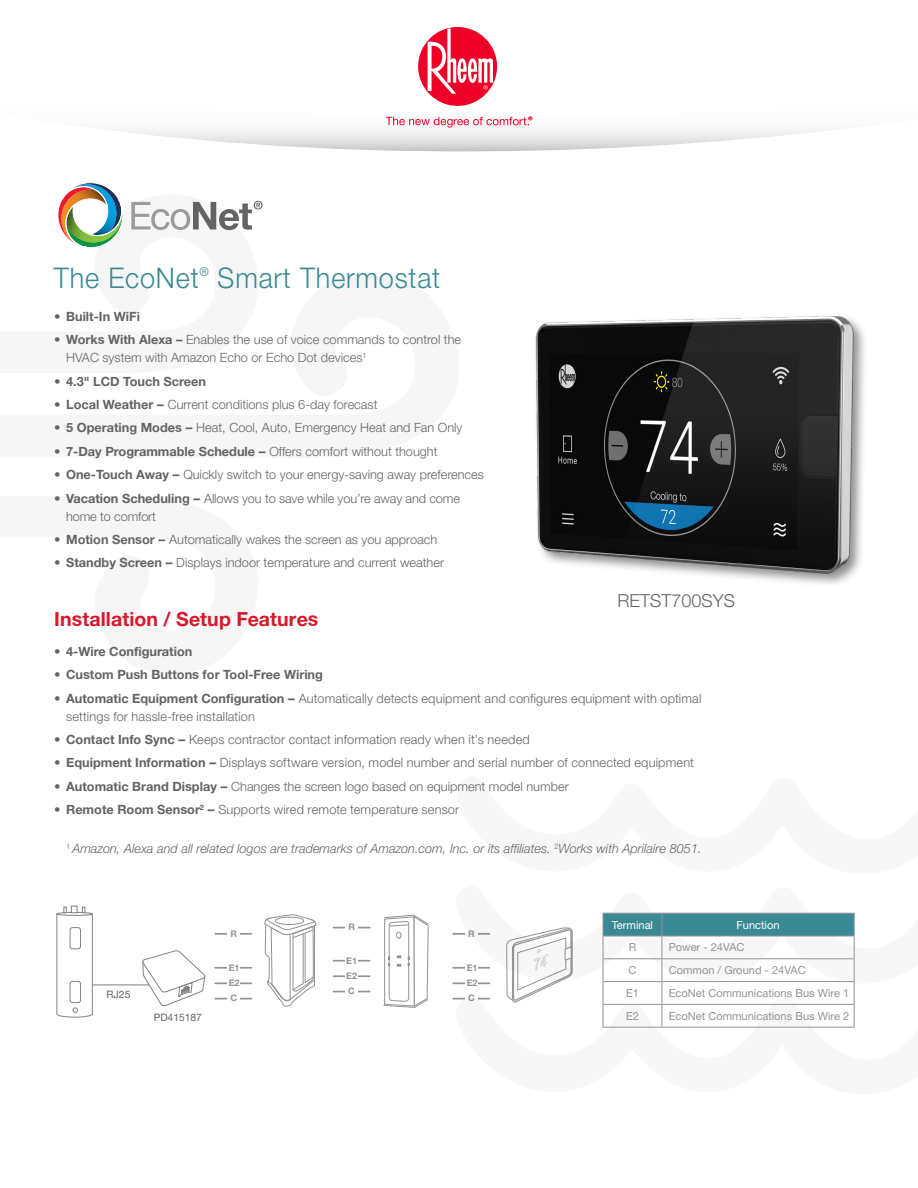
<style>
.page{position:relative;width:918px;height:1188px;background:#fff}
.page>*{position:absolute;margin:0;border:0;box-sizing:border-box;transform-origin:0 0}
.t1{font:300 28.5px "Rheem Sans";letter-spacing:.03em;color:#398a94;scale:.95 1}
.sub_sub_head{font:700 19.5px "Rheem Sans";letter-spacing:.005em;color:#d9182b}
.t2{font:300 18px "Rheem Sans";color:#636366}
.t3{font:300 12.75px/18px "Rheem Sans";color:#636366}
.t4{font:italic 300 12.75px "Rheem Sans";color:#636366}
.t5{font:700 12.75px "Rheem Sans";color:#636366}
.t6{font:300 12.3px "Rheem Sans";color:#398a94;scale:.95 1}
.t7{font:11.1px "Rheem Sans";color:#919396}
.t8{font:11.1px "Rheem Sans";color:#fff}
.body{font:10.35px "Rheem Sans";color:#636366}
.t9{font:700 9px/15.5px "Rheem Sans";color:#919396;text-align:justify}
.t10{font:italic 700 7.8px/9.4px "Rheem Sans";color:#919396;text-align:center}
.s1{font-weight:700}
.s2{font-weight:700;font-size:13.5px}
</style>
<div class="page">
<div style="left:533px;top:313px;width:335px;height:274px;background:#231f20;opacity:.5"></div>
<img style="left:534px;top:314px;width:321px;height:261px">
<svg style="left:107px;top:74px;width:728px;height:78px"></svg>
<div style="left:418px;top:27px;width:79px;height:79px;background:#ef0027;border-radius:50%"></div>
<svg style="left:428px;top:28px;width:65px;height:66px"></svg>
<svg style="left:386px;top:116px;width:146px;height:12px"></svg>
<svg style="left:456px;top:912px;width:399px;height:84px"></svg>
<svg style="left:603px;top:913px;width:252px;height:114px"></svg>
<hr style="left:603px;top:1027px;width:59px;height:1px;background:#919396">
<hr style="left:662px;top:1027px;width:193px;height:1px;background:#919396">
<hr style="left:92px;top:984px;width:57px;height:1px;background:#8a8c8f">
<svg style="left:142px;top:950px;width:64px;height:57px"></svg>
<div style="left:71px;top:906px;width:6px;height:7px;border:1px solid #808285"></div>
<svg style="left:56px;top:907px;width:37px;height:111px"></svg>
<hr style="left:333px;top:960px;width:37px;height:2px;background:#919396">
<div style="left:346px;top:954px;width:12px;height:14px;background:#fff"></div>
<hr style="left:333px;top:975px;width:37px;height:2px;background:#919396">
<div style="left:346px;top:970px;width:12px;height:14px;background:#fff"></div>
<hr style="left:333px;top:991px;width:37px;height:1px;background:#919396">
<div style="left:346px;top:985px;width:12px;height:14px;background:#fff"></div>
<hr style="left:333px;top:927px;width:37px;height:1px;background:#919396">
<div style="left:346px;top:921px;width:12px;height:14px;background:#fff"></div>
<hr style="left:453px;top:933px;width:36px;height:2px;background:#919396">
<div style="left:465px;top:927px;width:13px;height:14px;background:#f7f7f7"></div>
<hr style="left:453px;top:967px;width:36px;height:2px;background:#919396">
<div style="left:465px;top:961px;width:13px;height:14px;background:#fff"></div>
<hr style="left:453px;top:982px;width:36px;height:2px;background:#919396">
<div style="left:465px;top:977px;width:13px;height:14px;background:#fff"></div>
<hr style="left:453px;top:998px;width:36px;height:1px;background:#919396">
<div style="left:465px;top:992px;width:13px;height:14px;background:#f7f7f7"></div>
<hr style="left:215px;top:933px;width:36px;height:2px;background:#919396">
<div style="left:227px;top:927px;width:13px;height:14px;background:#fff"></div>
<hr style="left:215px;top:967px;width:36px;height:2px;background:#919396">
<div style="left:227px;top:961px;width:13px;height:14px;background:#fff"></div>
<hr style="left:215px;top:982px;width:36px;height:2px;background:#919396">
<div style="left:227px;top:977px;width:13px;height:14px;background:#fff"></div>
<hr style="left:215px;top:998px;width:36px;height:1px;background:#919396">
<div style="left:227px;top:992px;width:13px;height:14px;background:#fff"></div>
<svg style="left:383px;top:915px;width:46px;height:93px"></svg>
<svg style="left:264px;top:914px;width:52px;height:93px"></svg>
<div style="left:275px;top:917px;width:29px;height:7px;background:#fff;border-radius:50%"></div>
<div style="left:275px;top:917px;width:29px;height:8px;border:1px solid #919396;border-radius:50%"></div>
<svg style="left:506px;top:928px;width:67px;height:75px"></svg>
<svg style="left:57px;top:182px;width:66px;height:66px"></svg>
<svg style="left:131px;top:201px;width:132px;height:29px"></svg>
<p class="t1" style="left:54px;top:260px;width:154px">The EcoNet</p>
<p class="t6" style="left:200px;top:264px;width:11px">®</p>
<p class="t1" style="left:218px;top:260px;width:236px">Smart Thermostat</p>
<p class="t5" style="left:54px;top:308px;width:87px">• Built-In WiFi</p>
<p class="t3" style="left:66px;top:331px;width:397px;text-indent:-12px"><span class="s1">• Works With Alexa –</span> Enables the use of voice commands to control the<br>HVAC system with Amazon Echo or Echo Dot devices<sup>1</sup></p>
<p class="t5" style="left:54px;top:373px;width:153px">• 4.3" LCD Touch Screen</p>
<p class="t3" style="left:54px;top:396px;width:325px"><span class="s1">• Local Weather</span> <span class="s2">–</span> Current conditions plus 6-day forecast</p>
<p class="t3" style="left:54px;top:419px;width:410px"><span class="s1">• 5 Operating Modes</span> <span class="s2">–</span> Heat, Cool, Auto, Emergency Heat and Fan Only</p>
<p class="t3" style="left:54px;top:443px;width:385px"><span class="s1">• 7-Day Programmable Schedule</span> <span class="s2">–</span> Offers comfort without thought</p>
<p class="t3" style="left:54px;top:466px;width:431px"><span class="s1">• One-Touch Away</span> <span class="s2">–</span> Quickly switch to your energy-saving away preferences</p>
<p class="t3" style="left:66px;top:490px;width:395px;text-indent:-12px"><span class="s1">• Vacation Scheduling</span> <span class="s2">–</span> Allows you to save while you’re away and come home to comfort</p>
<p class="t3" style="left:54px;top:531px;width:385px"><span class="s1">• Motion Sensor</span> <span class="s2">–</span> Automatically wakes the screen as you approach</p>
<p class="t3" style="left:54px;top:554px;width:391px"><span class="s1">• Standby Screen</span> <span class="s2">–</span> Displays indoor temperature and current weather</p>
<p class="t2" style="left:617px;top:590px;width:119px">RETST700SYS</p>
<p class="sub_sub_head" style="left:54px;top:606px;width:266px">Installation / Setup Features</p>
<p class="t5" style="left:54px;top:643px;width:140px">• 4-Wire Configuration</p>
<p class="t5" style="left:54px;top:667px;width:270px">• Custom Push Buttons for Tool-Free Wiring</p>
<p class="t3" style="left:66px;top:690px;width:637px;text-indent:-12px"><span class="s1">• Automatic Equipment Configuration</span> <span class="s2">–</span> Automatically detects equipment and configures equipment with optimal settings for hassle-free installation</p>
<p class="t3" style="left:54px;top:731px;width:477px"><span class="s1">• Contact Info Sync</span> <span class="s2">–</span> Keeps contractor contact information ready when it’s needed</p>
<p class="t3" style="left:54px;top:754px;width:641px"><span class="s1">• Equipment Information</span> <span class="s2">–</span> Displays software version, model number and serial number of connected equipment</p>
<p class="t3" style="left:54px;top:778px;width:516px"><span class="s1">• Automatic Brand Display</span> <span class="s2">–</span> Changes the screen logo based on equipment model number</p>
<p class="t3" style="left:54px;top:801px;width:407px"><span class="s1">• Remote Room Sensor</span><sup>2</sup> <span class="s2">–</span> Supports wired remote temperature sensor</p>
<p class="t4" style="left:66px;top:841px;width:637px"><sup>1</sup> Amazon, Alexa and all related logos are trademarks of Amazon.com, Inc. or its affiliates. <sup>2</sup>Works with Aprilaire 8051.</p>
<p class="t10" style="left:374px;top:781px;width:55px;rotate:-10deg">QUICK START<br>GUIDE</p>
<p class="body" style="left:107px;top:988px;width:25px">RJ25</p>
<p class="t9" style="left:230px;top:925px;width:8px">R</p>
<p class="t9" style="left:229px;top:959px;width:12px">E1<br>E2<br>C</p>
<p class="t9" style="left:349px;top:919px;width:8px">R</p>
<p class="t9" style="left:346px;top:952px;width:12px">E1<br>E2<br>C</p>
<p class="t9" style="left:468px;top:925px;width:8px">R</p>
<p class="t9" style="left:467px;top:959px;width:12px">E1<br>E2<br>C</p>
<p class="t8" style="left:612px;top:918px;width:43px">Terminal</p>
<p class="t8" style="left:737px;top:918px;width:45px">Function</p>
<p class="t7" style="left:629px;top:941px;width:9px">R</p>
<p class="t7" style="left:669px;top:941px;width:77px">Power - 24VAC</p>
<p class="t7" style="left:628px;top:963px;width:10px">C</p>
<p class="t7" style="left:669px;top:963px;width:139px">Common / Ground - 24VAC</p>
<p class="t7" style="left:626px;top:986px;width:14px">E1</p>
<p class="t7" style="left:669px;top:986px;width:182px">EcoNet Communications Bus Wire 1</p>
<p class="body" style="left:154px;top:1011px;width:50px">PD415187</p>
<p class="t7" style="left:626px;top:1009px;width:14px">E2</p>
<p class="t7" style="left:669px;top:1009px;width:182px">EcoNet Communications Bus Wire 2</p>
</div>
